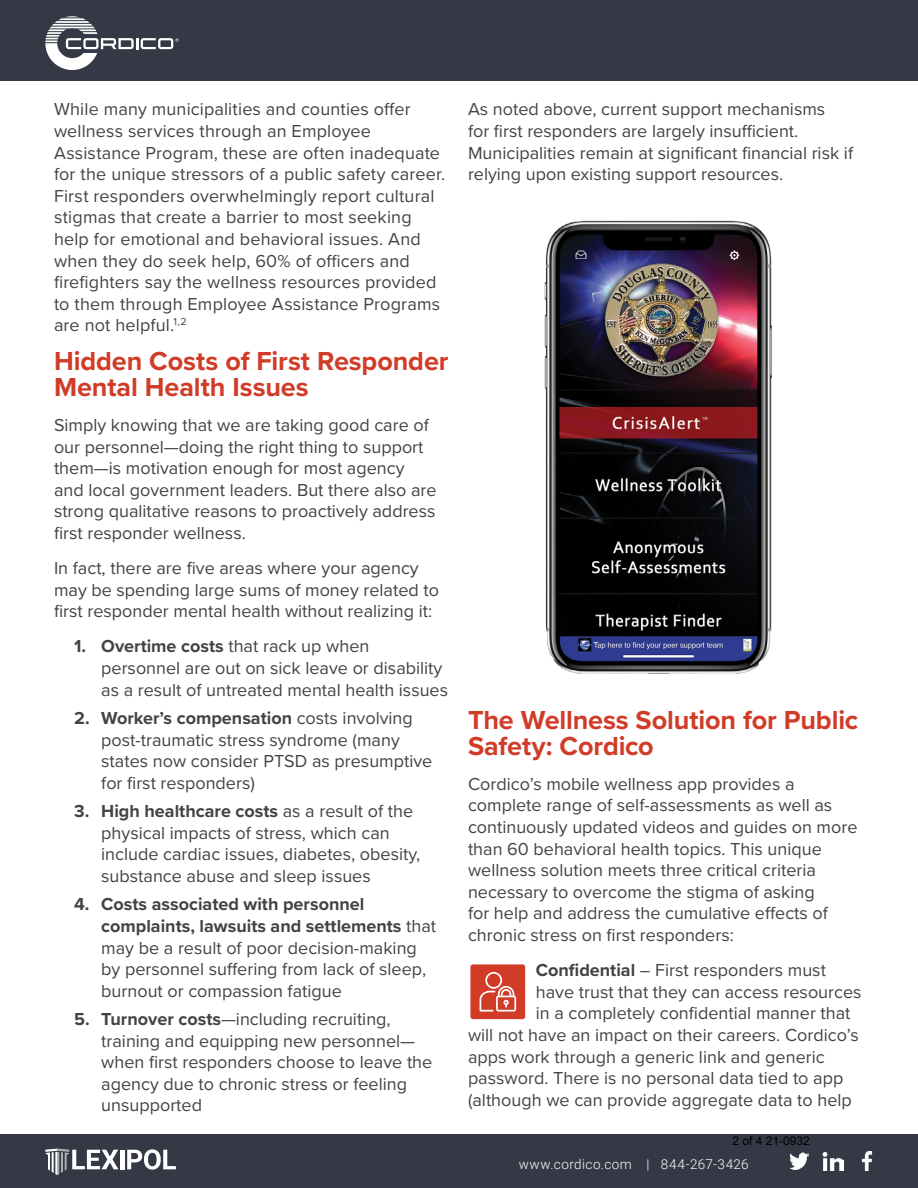
<style>
.page{position:relative;width:918px;height:1188px;background:#fff}
.page>*{position:absolute;margin:0;border:0;box-sizing:border-box;transform-origin:0 0}
.t1{font:700 27px/25.5px "Proxima Nova";letter-spacing:-.005em;color:#d03c27}
.t2{font:18px/21.6px "Proxima Nova";color:#414542}
.t3{font:300 13.5px "Roboto";letter-spacing:.035em;color:#fff}
.t4{font:12px "Arial";color:#000}
.s1{font-weight:700}
</style>
<div class="page">
<div style="left:0;top:0;width:918px;height:81px;background:#343945"></div>
<div style="left:0;top:1135px;width:918px;height:53px;background:#343945"></div>
<hr style="left:120px;top:1150px;width:4px;height:19px;background:#fff">
<svg style="left:127px;top:1149px;width:49px;height:21px"></svg>
<svg style="left:45px;top:1149px;width:73px;height:26px"></svg>
<svg style="left:45px;top:16px;width:134px;height:54px"></svg>
<img style="left:823px;top:1152px;width:20px;height:18px">
<img style="left:861px;top:1152px;width:12px;height:19px">
<img style="left:790px;top:1153px;width:19px;height:17px">
<img style="left:544px;top:220px;width:228px;height:454px">
<div style="left:470px;top:964px;width:55px;height:55px;background:#d03c27;border-radius:2px"></div>
<svg style="left:480px;top:972px;width:36px;height:40px"></svg>
<p class="t2" style="left:54px;top:98px;width:393px">While many municipalities and counties offer wellness services through an Employee Assistance Program, these are often inadequate for the unique stressors of a public safety career.<br>First responders overwhelmingly report cultural stigmas that create a barrier to most seeking help for emotional and behavioral issues. And when they do seek help, 60% of officers and firefighters say the wellness resources provided to them through Employee Assistance Programs are not helpful.<sup>1,2</sup></p>
<h1 class="t1" style="left:54px;top:348px;width:396px">Hidden Costs of First Responder<br>Mental Health Issues</h1>
<p class="t2" style="left:54px;top:413px;width:384px">Simply knowing that we are taking good care of our personnel—doing the right thing to support them—is motivation enough for most agency and local government leaders. But there also are strong qualitative reasons to proactively address first responder wellness.</p>
<p class="t2" style="left:54px;top:557px;width:387px">In fact, there are five areas where your agency may be spending large sums of money related to first responder mental health without realizing it:</p>
<p class="t2" style="left:101px;top:635px;width:348px;text-indent:-27px"><span class="s1">1. Overtime costs</span> that rack up when personnel are out on sick leave or disability as a result of untreated mental health issues</p>
<p class="t2" style="left:101px;top:706px;width:333px;text-indent:-27px"><span class="s1">2. Worker’s compensation</span> costs involving post-traumatic stress syndrome (many states now consider PTSD as presumptive for first responders)</p>
<p class="t2" style="left:101px;top:800px;width:321px;text-indent:-27px"><span class="s1">3. High healthcare costs</span> as a result of the physical impacts of stress, which can include cardiac issues, diabetes, obesity, substance abuse and sleep issues</p>
<p class="t2" style="left:101px;top:893px;width:336px;text-indent:-27px"><span class="s1">4. Costs associated with personnel complaints, lawsuits and settlements</span> that may be a result of poor decision-making by personnel suffering from lack of sleep, burnout or compassion fatigue</p>
<p class="t2" style="left:101px;top:1007px;width:333px;text-indent:-27px"><span class="s1">5. Turnover costs</span>—including recruiting, training and equipping new personnel— when first responders choose to leave the agency due to chronic stress or feeling unsupported</p>
<p class="t2" style="left:468px;top:98px;width:387px">As noted above, current support mechanisms<br>for first responders are largely insufficient.<br>Municipalities remain at significant financial risk if relying upon existing support resources.</p>
<h1 class="t1" style="left:468px;top:707px;width:392px">The Wellness Solution for Public<br>Safety: Cordico</h1>
<p class="t2" style="left:468px;top:772px;width:391px">Cordico’s mobile wellness app provides a complete range of self-assessments as well as continuously updated videos and guides on more than 60 behavioral health topics. This unique wellness solution meets three critical criteria necessary to overcome the stigma of asking<br>for help and address the cumulative effects of chronic stress on first responders:</p>
<p class="t2" style="left:536px;top:959px;width:292px"><span class="s1">Confidential</span> – First responders must</p>
<p class="t2" style="left:536px;top:980px;width:327px">have trust that they can access resources</p>
<p class="t2" style="left:536px;top:1002px;width:316px">in a completely confidential manner that</p>
<p class="t2" style="left:468px;top:1023px;width:392px">will not have an impact on their careers. Cordico’s</p>
<p class="t2" style="left:468px;top:1045px;width:358px">apps work through a generic link and generic</p>
<p class="t2" style="left:468px;top:1067px;width:377px">password. There is no personal data tied to app</p>
<p class="t2" style="left:468px;top:1088px;width:385px">(although we can provide aggregate data to help</p>
<p class="t4" style="left:733px;top:1132px;width:79px">2 of 4 21-0932</p>
<p class="t3" style="left:519px;top:1155px;width:232px">www.cordico.com | 844-267-3426</p>
</div>
